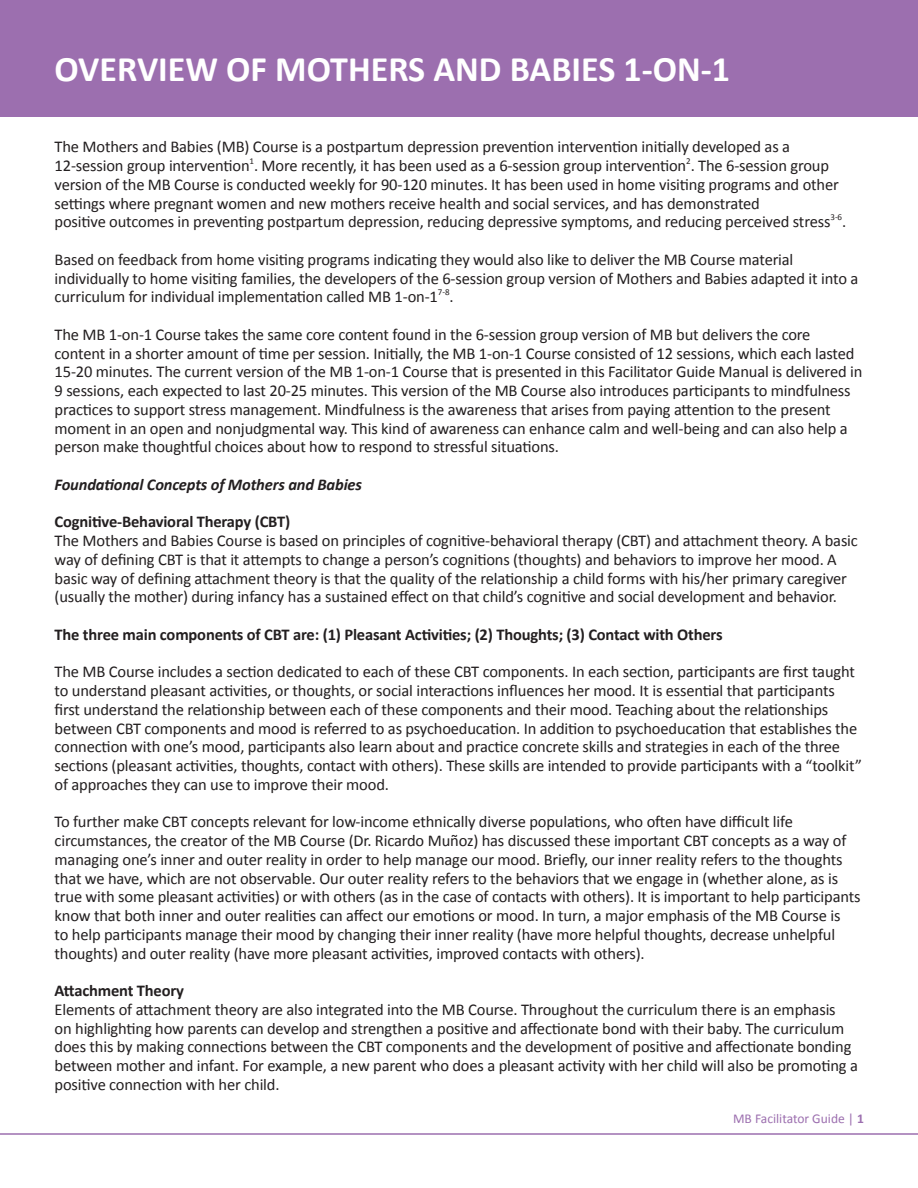
<style>
.page{position:relative;width:918px;height:1188px;background:#fff}
.page>*{position:absolute;margin:0;border:0;box-sizing:border-box;transform-origin:0 0}
.t1{font:700 36px "Calibri";color:#fff}
.t2{font:16.5px/18.8px "Calibri";letter-spacing:-.01em;color:#231f20}
.t3{font:700 16.5px "Calibri";letter-spacing:-.01em;color:#231f20}
.t4{font:italic 700 16.5px "Calibri";letter-spacing:-.01em;color:#231f20}
.t5{font:13.5px "Calibri";color:#9c6faf}
.t6{font:9px "Calibri";color:#231f20}
.s1{font-weight:700}
</style>
<div class="page">
<div style="left:0;top:0;width:918px;height:117px;background:#9c6faf"></div>
<hr style="left:0;top:1133px;width:918px;height:2px;background:#9c6faf">
<p class="t1" style="left:55px;top:46px;width:677px">OVERVIEW OF MOTHERS AND BABIES 1-ON-1</p>
<p class="t2" style="left:55px;top:138px;width:737px">The Mothers and Babies (MB) Course is a postpartum depression prevention intervention initially developed as a</p>
<p class="t2" style="left:55px;top:156px;width:776px">12-session group intervention . More recently, it has been used as a 6-session group intervention . The 6-session group</p>
<p class="t6" style="left:250px;top:155px;width:6px">1</p>
<p class="t6" style="left:686px;top:155px;width:6px">2</p>
<p class="t2" style="left:55px;top:175px;width:786px">version of the MB Course is conducted weekly for 90-120 minutes. It has been used in home visiting programs and other settings where pregnant women and new mothers receive health and social services, and has demonstrated</p>
<p class="t2" style="left:55px;top:213px;width:777px">positive outcomes in preventing postpartum depression, reducing depressive symptoms, and reducing perceived stress</p>
<p class="t6" style="left:831px;top:211px;width:13px">3-6</p>
<p class="t2" style="left:842px;top:213px;width:6px">.</p>
<p class="t2" style="left:55px;top:250px;width:805px">Based on feedback from home visiting programs indicating they would also like to deliver the MB Course material individually to home visiting families, the developers of the 6-session group version of Mothers and Babies adapted it into a curriculum for individual implementation called MB 1-on-1</p>
<p class="t6" style="left:438px;top:286px;width:13px">7-8</p>
<p class="t2" style="left:450px;top:288px;width:6px">.</p>
<p class="t2" style="left:55px;top:325px;width:809px">The MB 1-on-1 Course takes the same core content found in the 6-session group version of MB but delivers the core content in a shorter amount of time per session. Initially, the MB 1-on-1 Course consisted of 12 sessions, which each lasted 15-20 minutes. The current version of the MB 1-on-1 Course that is presented in this Facilitator Guide Manual is delivered in 9 sessions, each expected to last 20-25 minutes. This version of the MB Course also introduces participants to mindfulness practices to support stress management. Mindfulness is the awareness that arises from paying attention to the present moment in an open and nonjudgmental way. This kind of awareness can enhance calm and well-being and can also help a person make thoughtful choices about how to respond to stressful situations.</p>
<p class="t4" style="left:55px;top:474px;width:309px">Foundational Concepts of Mothers and Babies</p>
<p class="t3" style="left:55px;top:511px;width:237px">Cognitive-Behavioral Therapy (CBT)</p>
<p class="t2" style="left:55px;top:531px;width:805px">The Mothers and Babies Course is based on principles of cognitive-behavioral therapy (CBT) and attachment theory. A basic way of defining CBT is that it attempts to change a person’s cognitions (thoughts) and behaviors to improve her mood. A basic way of defining attachment theory is that the quality of the relationship a child forms with his/her primary caregiver (usually the mother) during infancy has a sustained effect on that child’s cognitive and social development and behavior.</p>
<p class="t3" style="left:55px;top:624px;width:670px">The three main components of CBT are: (1) Pleasant Activities; (2) Thoughts; (3) Contact with Others</p>
<p class="t2" style="left:55px;top:663px;width:809px">The MB Course includes a section dedicated to each of these CBT components. In each section, participants are first taught to understand pleasant activities, or thoughts, or social interactions influences her mood. It is essential that participants first understand the relationship between each of these components and their mood. Teaching about the relationships between CBT components and mood is referred to as psychoeducation. In addition to psychoeducation that establishes the connection with one’s mood, participants also learn about and practice concrete skills and strategies in each of the three sections (pleasant activities, thoughts, contact with others). These skills are intended to provide participants with a “toolkit” of approaches they can use to improve their mood.</p>
<p class="t2" style="left:55px;top:813px;width:808px">To further make CBT concepts relevant for low-income ethnically diverse populations, who often have difficult life circumstances, the creator of the MB Course (Dr. Ricardo Muñoz) has discussed these important CBT concepts as a way of managing one’s inner and outer reality in order to help manage our mood. Briefly, our inner reality refers to the thoughts that we have, which are not observable. Our outer reality refers to the behaviors that we engage in (whether alone, as is true with some pleasant activities) or with others (as in the case of contacts with others). It is important to help participants know that both inner and outer realities can affect our emotions or mood. In turn, a major emphasis of the MB Course is<br>to help participants manage their mood by changing their inner reality (have more helpful thoughts, decrease unhelpful thoughts) and outer reality (have more pleasant activities, improved contacts with others).</p>
<p class="t3" style="left:55px;top:980px;width:131px">Attachment Theory</p>
<p class="t2" style="left:55px;top:1000px;width:805px">Elements of attachment theory are also integrated into the MB Course. Throughout the curriculum there is an emphasis<br>on highlighting how parents can develop and strengthen a positive and affectionate bond with their baby. The curriculum does this by making connections between the CBT components and the development of positive and affectionate bonding between mother and infant. For example, a new parent who does a pleasant activity with her child will also be promoting a positive connection with her child.</p>
<p class="t5" style="left:733px;top:1110px;width:132px">MB Facilitator Guide | <span class="s1">1</span></p>
</div>
